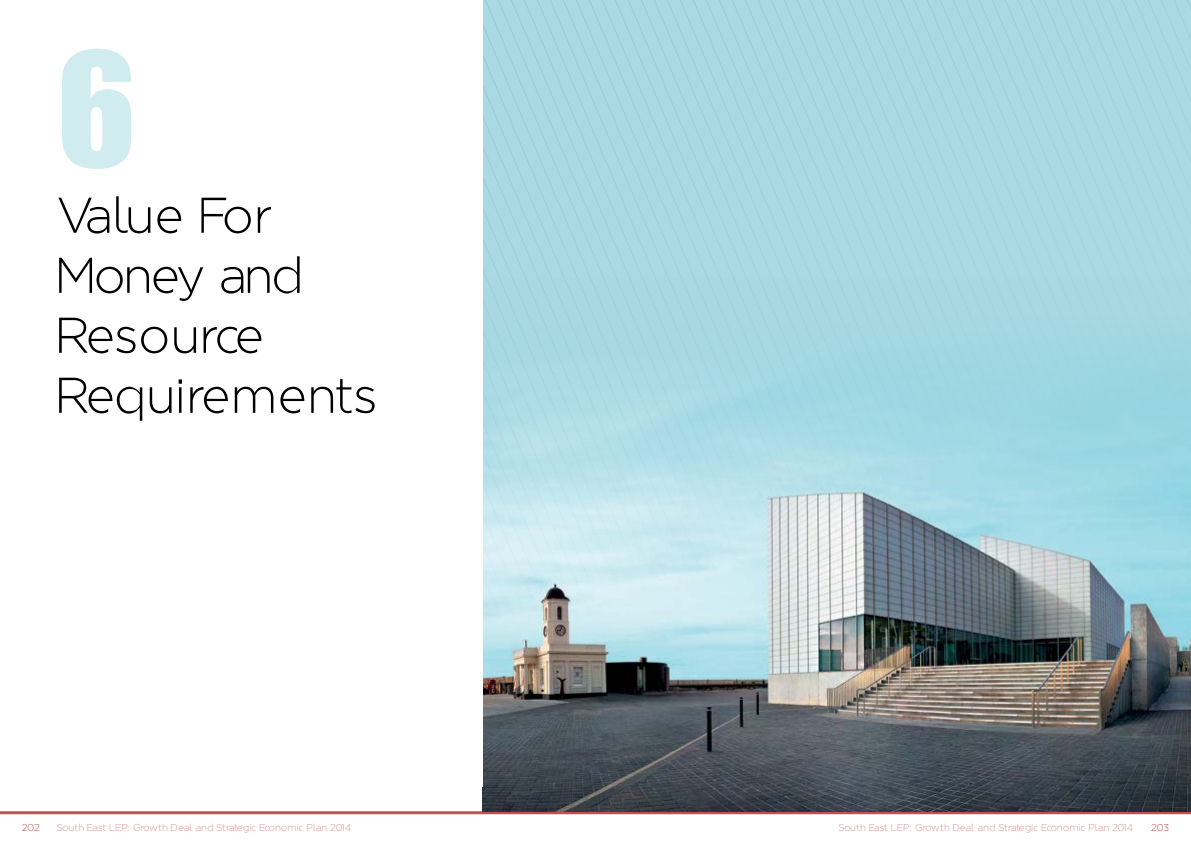
<style>
.page{position:relative;width:1191px;height:842px;background:#fff}
.page>*{position:absolute;margin:0;border:0;box-sizing:border-box;transform-origin:0 0}
.t1{font:146.3px "Impact";color:#d0ecef}
.t2{font:300 50px/60px "Regencie";color:#000}
.t3{font:300 10px "Regencie";letter-spacing:.045em;color:#da9694}
.t4{font:300 10px "Regencie";letter-spacing:-.005em;color:#c2514f}
</style>
<div class="page">
<svg style="left:0;top:811px;width:1191px;height:4px;background:#b97272"></svg>
<img style="left:483px;top:667px;width:708px;height:144px">
<svg style="left:886px;top:0;width:18px;height:667px;background:#96bec7"></svg>
<svg style="left:483px;top:0;width:109px;height:667px;background:#b0d9e1"></svg>
<svg style="left:904px;top:0;width:287px;height:667px;background:#9bc8d2"></svg>
<svg style="left:592px;top:0;width:294px;height:667px;background:#afd8e0"></svg>
<h1 class="t1" style="left:57px;top:-4px;width:81px">6</h1>
<h2 class="t2" style="left:57px;top:182px;width:321px">Value For<br>Money and<br>Resource<br>Requirements</h2>
<p class="t4" style="left:22px;top:821px;width:19px">202</p>
<p class="t3" style="left:57px;top:821px;width:296px">South East LEP: Growth Deal and Strategic Economic Plan 2014</p>
<p class="t3" style="left:838px;top:821px;width:296px">South East LEP: Growth Deal and Strategic Economic Plan 2014</p>
<p class="t4" style="left:1151px;top:821px;width:19px">203</p>
</div>
